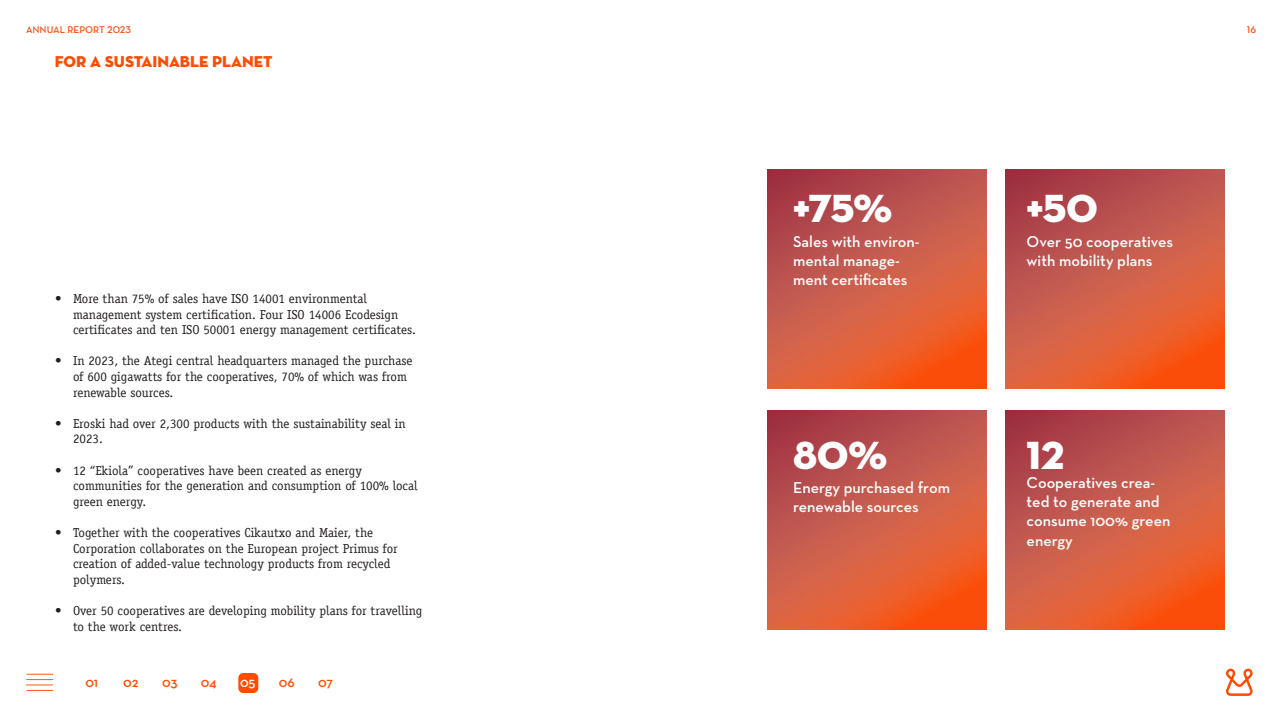
<style>
.page{position:relative;width:1280px;height:720px;background:#fff}
.page>*{position:absolute;margin:0;border:0;box-sizing:border-box;transform-origin:0 0}
.t1{font:40px "Neutra Disp Titling";color:#fff}
.t2{font:600 16px/19.2px "Neutra Text";color:#fff}
.t3{font:16px "Neutra Disp Titling";color:#ff4c00}
.t4{font:600 14px "Neutra Text";letter-spacing:-.015em;color:#ff4c00}
.t5{font:600 14px "Neutra Text";color:#fff}
.t6{font:13px/15.6px "Officina Serif LT";color:#231f20}
.t7{font:10px "Neutra Text Demi Alt";color:#fa4f14}
</style>
<div class="page">
<div style="left:238px;top:673px;width:20px;height:20px;background:#ff4c00;border-radius:5px"></div>
<svg style="left:26px;top:674px;width:27px;height:17px"></svg>
<svg style="left:1226px;top:668px;width:27px;height:28px"></svg>
<img style="left:767px;top:170px;width:220px;height:219px">
<img style="left:767px;top:411px;width:220px;height:219px">
<img style="left:1006px;top:411px;width:219px;height:219px">
<img style="left:1006px;top:170px;width:219px;height:219px">
<p class="t7" style="left:26px;top:23px;width:107px">ANNUAL REPORT 2023</p>
<p class="t3" style="left:55px;top:52px;width:219px">FOR A SUSTAINABLE PLANET</p>
<p class="t6" style="left:73px;top:291px;width:344px;text-indent:-18px">• More than 75% of sales have ISO 14001 environmental management system certification. Four ISO 14006 Ecodesign certificates and ten ISO 50001 energy management certificates.</p>
<p class="t6" style="left:73px;top:353px;width:341px;text-indent:-18px">• In 2023, the Ategi central headquarters managed the purchase of 600 gigawatts for the cooperatives, 70% of which was from renewable sources.</p>
<p class="t6" style="left:73px;top:416px;width:334px;text-indent:-18px">• Eroski had over 2,300 products with the sustainability seal in<br>2023.</p>
<p class="t6" style="left:73px;top:462px;width:346px;text-indent:-18px">• 12 “Ekiola” cooperatives have been created as energy communities for the generation and consumption of 100% local green energy.</p>
<p class="t6" style="left:73px;top:525px;width:326px;text-indent:-18px">• Together with the cooperatives Cikautxo and Maier, the Corporation collaborates on the European project Primus for creation of added-value technology products from recycled polymers.</p>
<p class="t6" style="left:73px;top:603px;width:351px;text-indent:-18px">• Over 50 cooperatives are developing mobility plans for travelling to the work centres.</p>
<p class="t4" style="left:85px;top:674px;width:14px">01</p>
<p class="t4" style="left:123px;top:674px;width:17px">02</p>
<p class="t4" style="left:162px;top:674px;width:17px">03</p>
<p class="t4" style="left:201px;top:674px;width:17px">04</p>
<p class="t5" style="left:240px;top:674px;width:17px">05</p>
<p class="t4" style="left:279px;top:674px;width:17px">06</p>
<p class="t4" style="left:318px;top:674px;width:16px">07</p>
<h1 class="t1" style="left:793px;top:184px;width:101px">+75%</h1>
<p class="t2" style="left:793px;top:231px;width:128px">Sales with environ&shy;mental manage&shy;ment certificates</p>
<h1 class="t1" style="left:793px;top:430px;width:96px">80%</h1>
<p class="t2" style="left:793px;top:478px;width:158px">Energy purchased from renewable sources</p>
<h1 class="t1" style="left:1027px;top:184px;width:73px">+50</h1>
<p class="t2" style="left:1027px;top:231px;width:148px">Over 50 cooperatives with mobility plans</p>
<h1 class="t1" style="left:1027px;top:430px;width:39px">12</h1>
<p class="t2" style="left:1027px;top:473px;width:145px">Cooperatives crea&shy;ted to generate and consume 100% green energy</p>
<p class="t7" style="left:1247px;top:23px;width:11px">16</p>
</div>
